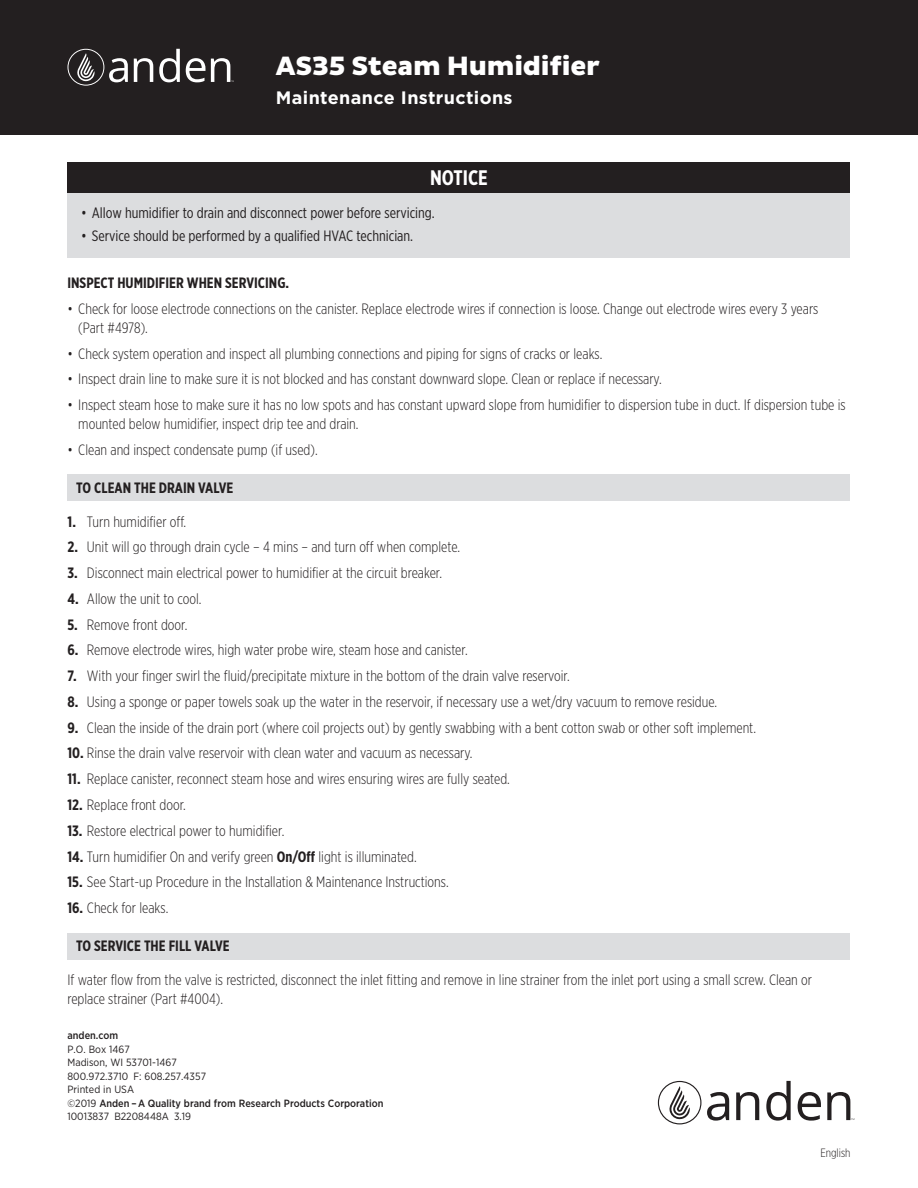
<style>
.page{position:relative;width:918px;height:1188px;background:#fff}
.page>*{position:absolute;margin:0;border:0;box-sizing:border-box;transform-origin:0 0}
.t1{font:800 27px "Pluto Sans";letter-spacing:-.01em;color:#fff}
.t2{font:700 21px "Gotham X Narrow";color:#fff}
.t3{font:700 18px "Gotham";letter-spacing:.02em;color:#fff}
.t4{font:300 15px/18.8px "Gotham X Narrow";color:#231f20}
.t5{font:15px "Gotham X Narrow";color:#231f20}
.t6{font:700 15px "Gotham X Narrow";color:#231f20}
.t7{font:300 12px "Gotham X Narrow";color:#231f20}
.t8{font:10.5px/13.5px "Gotham Narrow";color:#231f20}
.t9{font:500 10.5px "Gotham Narrow";color:#231f20}
.s1{font-weight:700}
.s2{font-weight:500}
</style>
<div class="page">
<div style="left:68px;top:162px;width:782px;height:31px;background:#231f20"></div>
<div style="left:68px;top:193px;width:782px;height:64px;background:#dcdddf"></div>
<div style="left:68px;top:475px;width:782px;height:26px;background:#dcdddf"></div>
<div style="left:68px;top:933px;width:782px;height:26px;background:#dcdddf"></div>
<div style="left:0;top:0;width:918px;height:135px;background:#231f20"></div>
<svg style="left:68px;top:49px;width:60px;height:37px"></svg>
<svg style="left:134px;top:58px;width:19px;height:24px"></svg>
<svg style="left:159px;top:49px;width:21px;height:33px"></svg>
<svg style="left:186px;top:58px;width:19px;height:24px"></svg>
<svg style="left:211px;top:58px;width:23px;height:24px"></svg>
<svg style="left:658px;top:1081px;width:43px;height:43px"></svg>
<svg style="left:707px;top:1092px;width:22px;height:29px"></svg>
<svg style="left:736px;top:1092px;width:23px;height:28px"></svg>
<svg style="left:766px;top:1081px;width:25px;height:40px"></svg>
<svg style="left:798px;top:1092px;width:23px;height:29px"></svg>
<svg style="left:827px;top:1092px;width:27px;height:28px"></svg>
<h1 class="t1" style="left:276px;top:50px;width:325px">AS35 Steam Humidifier</h1>
<p class="t3" style="left:276px;top:86px;width:238px">Maintenance Instructions</p>
<h2 class="t2" style="left:430px;top:165px;width:59px">NOTICE</h2>
<p class="t5" style="left:81px;top:204px;width:355px">• Allow humidifier to drain and disconnect power before servicing.</p>
<p class="t5" style="left:81px;top:227px;width:334px">• Service should be performed by a qualified HVAC technician.</p>
<p class="t6" style="left:68px;top:274px;width:223px">INSPECT HUMIDIFIER WHEN SERVICING.</p>
<p class="t4" style="left:78px;top:299px;width:741px;text-indent:-11px">• Check for loose electrode connections on the canister. Replace electrode wires if connection is loose. Change out electrode wires every 3 years (Part #4978).</p>
<p class="t4" style="left:68px;top:344px;width:536px">• Check system operation and inspect all plumbing connections and piping for signs of cracks or leaks.</p>
<p class="t4" style="left:68px;top:370px;width:596px">• Inspect drain line to make sure it is not blocked and has constant downward slope. Clean or replace if necessary.</p>
<p class="t4" style="left:78px;top:395px;width:769px;text-indent:-11px">• Inspect steam hose to make sure it has no low spots and has constant upward slope from humidifier to dispersion tube in duct. If dispersion tube is mounted below humidifier, inspect drip tee and drain.</p>
<p class="t4" style="left:68px;top:440px;width:252px">• Clean and inspect condensate pump (if used).</p>
<p class="t6" style="left:76px;top:479px;width:159px">TO CLEAN THE DRAIN VALVE</p>
<p class="t4" style="left:68px;top:512px;width:120px"><span class="s1">1.</span> Turn humidifier off.</p>
<p class="t4" style="left:68px;top:537px;width:394px"><span class="s1">2.</span> Unit will go through drain cycle – 4 mins – and turn off when complete.</p>
<p class="t4" style="left:68px;top:563px;width:376px"><span class="s1">3.</span> Disconnect main electrical power to humidifier at the circuit breaker.</p>
<p class="t4" style="left:68px;top:589px;width:135px"><span class="s1">4.</span> Allow the unit to cool.</p>
<p class="t4" style="left:68px;top:615px;width:121px"><span class="s1">5.</span> Remove front door.</p>
<p class="t4" style="left:68px;top:640px;width:402px"><span class="s1">6.</span> Remove electrode wires, high water probe wire, steam hose and canister.</p>
<p class="t4" style="left:68px;top:666px;width:504px"><span class="s1">7.</span> With your finger swirl the fluid/precipitate mixture in the bottom of the drain valve reservoir.</p>
<p class="t4" style="left:68px;top:692px;width:651px"><span class="s1">8.</span> Using a sponge or paper towels soak up the water in the reservoir, if necessary use a wet/dry vacuum to remove residue.</p>
<p class="t4" style="left:68px;top:718px;width:690px"><span class="s1">9.</span> Clean the inside of the drain port (where coil projects out) by gently swabbing with a bent cotton swab or other soft implement.</p>
<p class="t4" style="left:68px;top:744px;width:407px"><span class="s1">10.</span> Rinse the drain valve reservoir with clean water and vacuum as necessary.</p>
<p class="t4" style="left:68px;top:769px;width:444px"><span class="s1">11.</span> Replace canister, reconnect steam hose and wires ensuring wires are fully seated.</p>
<p class="t4" style="left:68px;top:795px;width:120px"><span class="s1">12.</span> Replace front door.</p>
<p class="t4" style="left:68px;top:821px;width:218px"><span class="s1">13.</span> Restore electrical power to humidifier.</p>
<p class="t4" style="left:68px;top:847px;width:351px"><span class="s1">14.</span> Turn humidifier On and verify green <span class="s1">On/Off</span> light is illuminated.</p>
<p class="t4" style="left:68px;top:872px;width:383px"><span class="s1">15.</span> See Start-up Procedure in the Installation &amp; Maintenance Instructions.</p>
<p class="t4" style="left:68px;top:898px;width:102px"><span class="s1">16.</span> Check for leaks.</p>
<p class="t6" style="left:76px;top:937px;width:155px">TO SERVICE THE FILL VALVE</p>
<p class="t4" style="left:68px;top:970px;width:746px">If water flow from the valve is restricted, disconnect the inlet fitting and remove in line strainer from the inlet port using a small screw. Clean or replace strainer (Part #4004).</p>
<p class="t9" style="left:68px;top:1029px;width:52px">anden.com</p>
<p class="t8" style="left:68px;top:1042px;width:317px">P.O. Box 1467<br>Madison, WI 53701-1467<br>800.972.3710 F: 608.257.4357<br>Printed in USA<br>©2019 <span class="s2">Anden –A Quality brand from Research Products Corporation<br></span>10013837 B2208448A 3.19</p>
<p class="t7" style="left:820px;top:1146px;width:32px">English</p>
</div>
